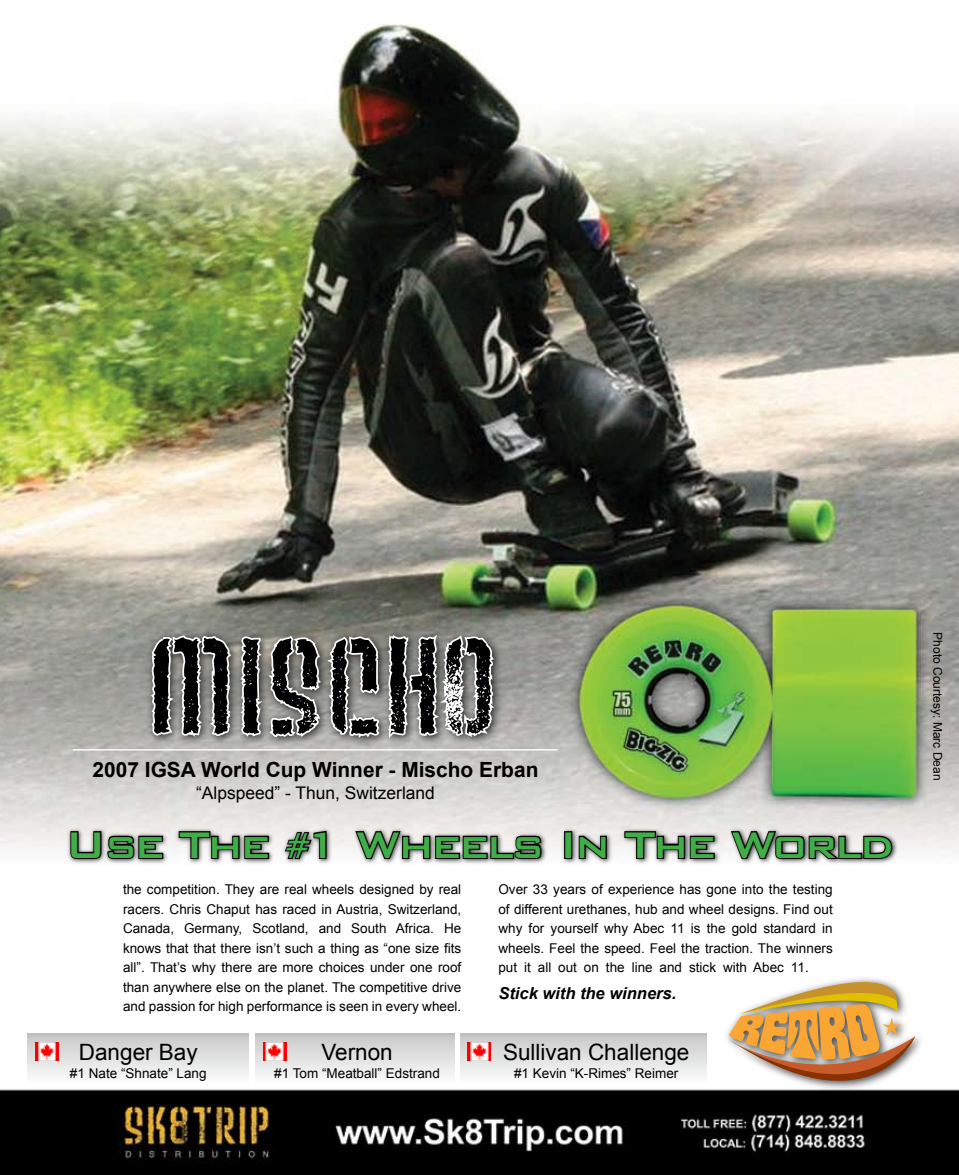
<style>
.page{position:relative;width:959px;height:1175px;background:#fff}
.page>*{position:absolute;margin:0;border:0;box-sizing:border-box;transform-origin:0 0}
.t1{font:135.9px "Weltron Urban";color:#000}
.t2{font:500 49.5px "Bank Gothic BT";letter-spacing:-.05em;color:#41ad49}
.t3{font:22.5px "Arial";color:#000}
.t4{font:700 20.85px "Arial";color:#000}
.t5{font:17.4px "Arial";color:#fff}
.t6{font:17.4px "Arial";color:#000}
.t7{font:italic 700 16.5px "Arial";color:#000}
.t8{font:13.5px/19.5px "Arial";color:#000;text-align:justify}
.t9{font:12px "Arial";color:#000}
.s1{font-size:34.5px}
</style>
<div class="page">
<img style="left:0;top:24px;width:958px;height:1150px">
<div style="left:27px;top:1034px;width:222px;height:52px;background:linear-gradient(to bottom,#c8c5c6,#feffff)"></div>
<div style="left:256px;top:1034px;width:198px;height:52px;background:linear-gradient(to bottom,#c7c7c8,#fefeff)"></div>
<div style="left:460px;top:1034px;width:246px;height:52px;background:linear-gradient(to bottom,#c8c5c6,#feffff)"></div>
<div style="left:722px;top:974px;width:203px;height:118px;background:#000;opacity:.75"></div>
<svg style="left:728px;top:982px;width:187px;height:98px"></svg>
<svg style="left:286px;top:775px;width:96px;height:331px"></svg>
<svg style="left:148px;top:573px;width:419px;height:202px;background:#9a9b94"></svg>
<div style="left:65px;top:826px;width:834px;height:39px;background:#000;opacity:.75"></div>
<svg style="left:69px;top:830px;width:95px;height:30px;background:#6d6c6b"></svg>
<svg style="left:178px;top:830px;width:92px;height:30px;background:#7d7c7b"></svg>
<svg style="left:283px;top:829px;width:45px;height:31px"></svg>
<svg style="left:354px;top:830px;width:189px;height:30px;background:#747372"></svg>
<div style="left:564px;top:831px;width:8px;height:28px;border:2px solid #000"></div>
<svg style="left:577px;top:834px;width:31px;height:26px"></svg>
<svg style="left:623px;top:830px;width:93px;height:30px;background:#7d7c7b"></svg>
<svg style="left:729px;top:830px;width:164px;height:30px;background:#747372"></svg>
<img style="left:36px;top:1042px;width:22px;height:18px">
<img style="left:263px;top:1042px;width:23px;height:18px">
<img style="left:468px;top:1042px;width:22px;height:18px">
<h1 class="t1" style="left:140px;top:603px;width:353px">MISCHO</h1>
<p class="t5" style="left:73px;top:729px;width:486px">__________________________________________________</p>
<h3 class="t4" style="left:93px;top:755px;width:447px">2007 IGSA World Cup Winner - Mischo Erban</h3>
<p class="t6" style="left:196px;top:782px;width:240px">“Alpspeed” - Thun, Switzerland</p>
<h2 class="t2" style="left:65px;top:817px;width:830px">Use The <span class="s1">#</span>1 Wheels In The World</h2>
<p class="t8" style="left:123px;top:879px;width:340px">the competition. They are real wheels designed by real racers. Chris Chaput has raced in Austria, Switzerland, Canada, Germany, Scotland, and South Africa. He knows that that there isn’t such a thing as “one size fits all”. That’s why there are more choices under one roof than anywhere else on the planet. The competitive drive and passion for high performance is seen in every wheel.</p>
<p class="t8" style="left:498px;top:879px;width:336px">Over 33 years of experience has gone into the testing of different urethanes, hub and wheel designs. Find out why for yourself why Abec 11 is the gold standard in wheels. Feel the speed. Feel the traction. The winners put it all out on the line and stick with Abec 11.</p>
<p class="t7" style="left:498px;top:982px;width:179px">Stick with the winners.</p>
<h3 class="t3" style="left:79px;top:1037px;width:120px">Danger Bay</h3>
<p class="t8" style="left:70px;top:1063px;width:138px">#1 Nate “Shnate” Lang</p>
<h3 class="t3" style="left:321px;top:1037px;width:73px">Vernon</h3>
<p class="t8" style="left:274px;top:1063px;width:167px">#1 Tom “Meatball” Edstrand</p>
<h3 class="t3" style="left:503px;top:1037px;width:188px">Sullivan Challenge</h3>
<p class="t8" style="left:514px;top:1063px;width:166px">#1 Kevin “K-Rimes” Reimer</p>
<p class="t9" style="left:945px;top:632px;width:150px;rotate:90deg">Photo Courtesy: Marc Dean</p>
</div>
